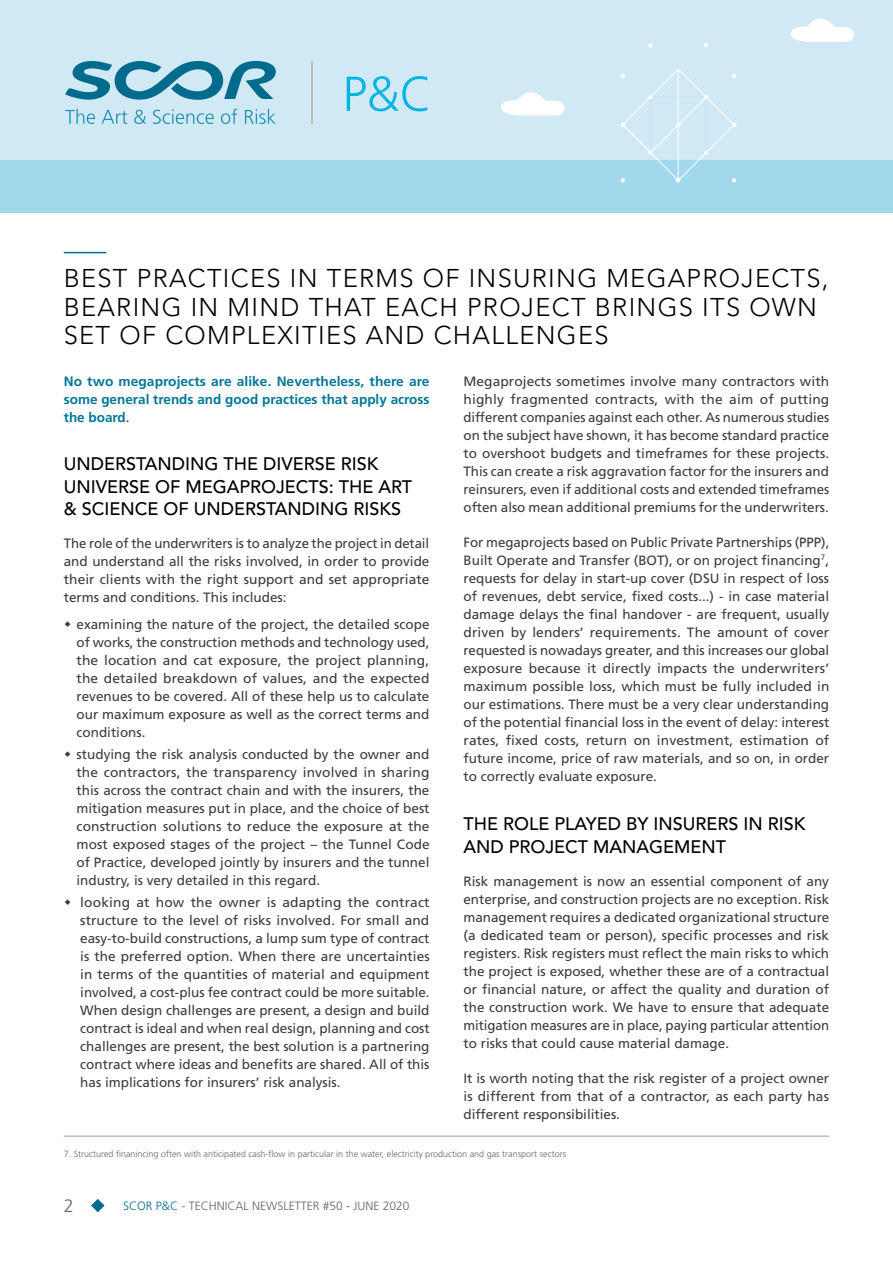
<style>
.page{position:relative;width:893px;height:1263px;background:#fff}
.page>*{position:absolute;margin:0;border:0;box-sizing:border-box;transform-origin:0 0}
.t1{font:300 25.5px/28.5px "Avenir LT Std";letter-spacing:.05em;color:#000}
.t2{font:500 18px/22.5px "Avenir LT Std";color:#000}
.t3{font:300 18px "Frutiger LT Std";color:#646363}
.t4{font:13.5px/18px "Frutiger LT Std";color:#3c3c3b;text-align:justify}
.t5{font:700 13.5px/18px "Frutiger LT Std";color:#007797;text-align:justify}
.t6{font:300 12px "Frutiger LT Std";color:#646363}
.t7{font:300 9px "Frutiger LT Std";color:#646363}
.s1{font-weight:400;color:#3c3c3b}
.s2{color:#006b8d}
</style>
<div class="page">
<svg style="left:91px;top:1199px;width:14px;height:13px"></svg>
<div style="left:0;top:0;width:893px;height:213px;background:#d1e9f5"></div>
<div style="left:0;top:160px;width:893px;height:53px;background:#a2d8eb"></div>
<svg style="left:704px;top:43px;width:4px;height:4px"></svg>
<svg style="left:648px;top:43px;width:5px;height:5px"></svg>
<svg style="left:621px;top:69px;width:115px;height:114px"></svg>
<svg style="left:501px;top:92px;width:64px;height:23px"></svg>
<svg style="left:791px;top:19px;width:63px;height:23px"></svg>
<svg style="left:347px;top:76px;width:80px;height:35px"></svg>
<svg style="left:65px;top:61px;width:211px;height:39px"></svg>
<svg style="left:65px;top:109px;width:211px;height:15px"></svg>
<hr style="left:311px;top:61px;width:2px;height:63px;background:#bcbcbc">
<hr style="left:892px;top:0;width:1px;height:213px;background:#c6e7f7">
<hr style="left:64px;top:252px;width:42px;height:1px;background:#006b8d">
<hr style="left:64px;top:1135px;width:765px;height:2px;background:#bcbcbc">
<h1 class="t1" style="left:64px;top:264px;width:766px">BEST PRACTICES IN TERMS OF INSURING MEGAPROJECTS,<br>BEARING IN MIND THAT EACH PROJECT BRINGS ITS OWN<br>SET OF COMPLEXITIES AND CHALLENGES</h1>
<p class="t5" style="left:64px;top:372px;width:367px">No two megaprojects are alike. Nevertheless, there are some general trends and good practices that apply across the board<span class="s1">.</span></p>
<h2 class="t2" style="left:64px;top:453px;width:350px">UNDERSTANDING THE DIVERSE RISK<br>UNIVERSE OF MEGAPROJECTS: THE ART &amp; SCIENCE OF UNDERSTANDING RISKS</h2>
<p class="t4" style="left:64px;top:535px;width:367px">The role of the underwriters is to analyze the project in detail and understand all the risks involved, in order to provide their clients with the right support and set appropriate terms and conditions. This includes:</p>
<p class="t4" style="left:77px;top:615px;width:354px">examining the nature of the project, the detailed scope of works, the construction methods and technology used, the location and cat exposure, the project planning, the detailed breakdown of values, and the expected revenues to be covered. All of these help us to calculate our maximum exposure as well as the correct terms and conditions.</p>
<p class="t4" style="left:77px;top:745px;width:355px">studying the risk analysis conducted by the owner and the contractors, the transparency involved in sharing this across the contract chain and with the insurers, the mitigation measures put in place, and the choice of best construction solutions to reduce the exposure at the most exposed stages of the project – the Tunnel Code of Practice, developed jointly by insurers and the tunnel industry, is very detailed in this regard.</p>
<p class="t4" style="left:80px;top:894px;width:351px">looking at how the owner is adapting the contract structure to the level of risks involved. For small and easy-to-build constructions, a lump sum type of contract is the preferred option. When there are uncertainties in terms of the quantities of material and equipment involved, a cost-plus fee contract could be more suitable.<br>When design challenges are present, a design and build contract is ideal and when real design, planning and cost challenges are present, the best solution is a partnering contract where ideas and benefits are shared. All of this has implications for insurers’ risk analysis.</p>
<p class="t4" style="left:463px;top:372px;width:367px">Megaprojects sometimes involve many contractors with highly fragmented contracts, with the aim of putting different companies against each other. As numerous studies on the subject have shown, it has become standard practice to overshoot budgets and timeframes for these projects.<br>This can create a risk aggravation factor for the insurers and reinsurers, even if additional costs and extended timeframes often also mean additional premiums for the underwriters.</p>
<p class="t4" style="left:463px;top:533px;width:367px">For megaprojects based on Public Private Partnerships (PPP), Built Operate and Transfer (BOT), or on project financing<sup>7</sup><sup>2</sup>, requests for delay in start-up cover (DSU in respect of loss of revenues, debt service, fixed costs...) - in case material damage delays the final handover - are frequent, usually driven by lenders’ requirements. The amount of cover requested is nowadays greater, and this increases our global exposure because it directly impacts the underwriters’ maximum possible loss, which must be fully included in our estimations. There must be a very clear understanding of the potential financial loss in the event of delay: interest rates, fixed costs, return on investment, estimation of future income, price of raw materials, and so on, in order to correctly evaluate exposure.</p>
<h2 class="t2" style="left:463px;top:813px;width:344px">THE ROLE PLAYED BY INSURERS IN RISK<br>AND PROJECT MANAGEMENT</h2>
<p class="t4" style="left:463px;top:872px;width:367px">Risk management is now an essential component of any enterprise, and construction projects are no exception. Risk management requires a dedicated organizational structure (a dedicated team or person), specific processes and risk registers. Risk registers must reflect the main risks to which the project is exposed, whether these are of a contractual or financial nature, or affect the quality and duration of the construction work. We have to ensure that adequate mitigation measures are in place, paying particular attention to risks that could cause material damage.</p>
<p class="t4" style="left:463px;top:1069px;width:367px">It is worth noting that the risk register of a project owner is different from that of a contractor, as each party has different responsibilities.</p>
<p class="t7" style="left:64px;top:1148px;width:504px">7. Structured finanincing often with anticipated cash-flow in particular in the water, electricity production and gas transport sectors</p>
<h2 class="t3" style="left:64px;top:1196px;width:12px">2</h2>
<p class="t6" style="left:123px;top:1199px;width:288px"><span class="s2">SCOR P&amp;C</span> - TECHNICAL NEWSLETTER #50 - JUNE 2020</p>
</div>
